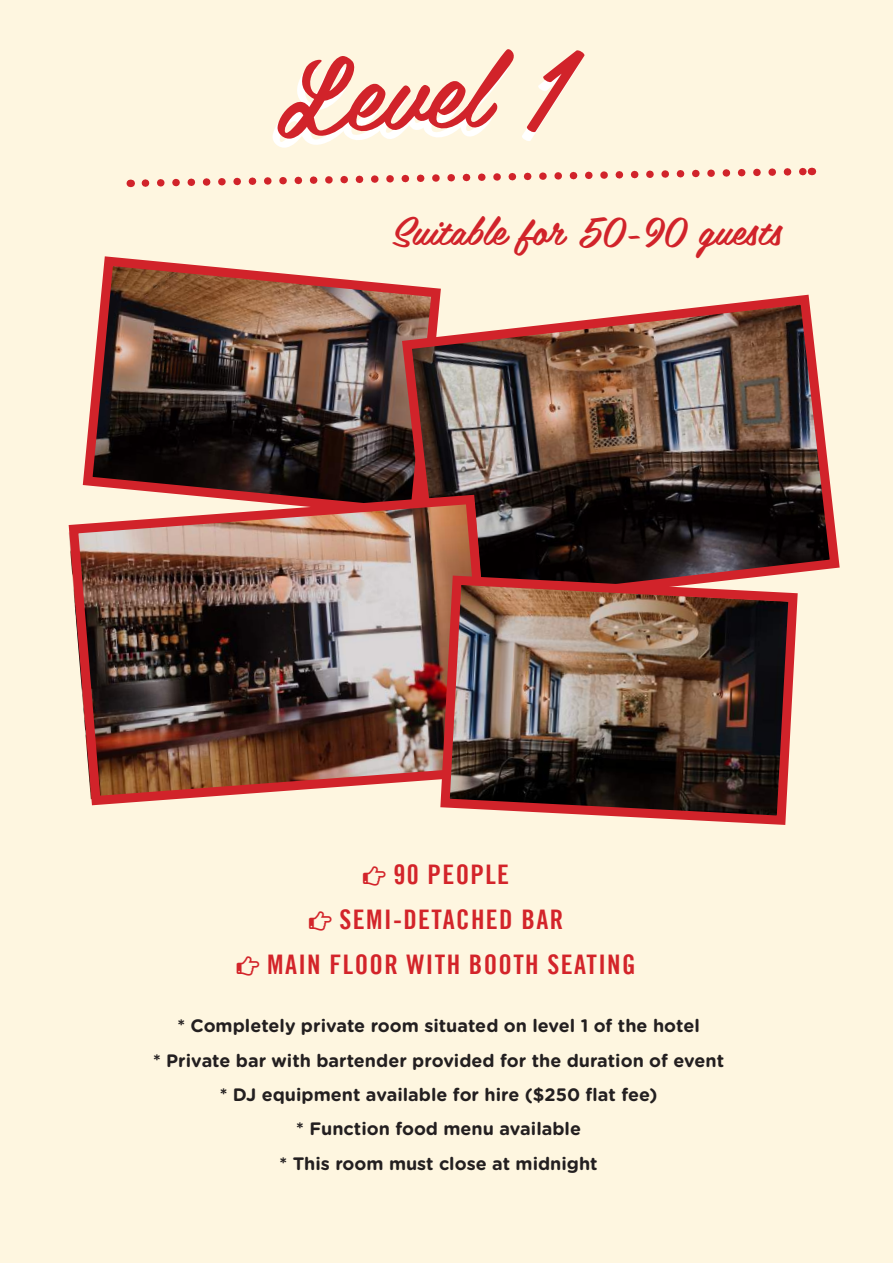
<style>
.page{position:relative;width:893px;height:1263px;background:#fef6e0}
.page>*{position:absolute;margin:0;border:0;box-sizing:border-box;transform-origin:0 0}
.t1{font:103.5px "Belinda";color:#d1232a}
.t2{font:39px "Belinda";color:#d1232a}
.t3{font:27px/45.2px "Trade Gothic Bold Cond Twenty";letter-spacing:.05em;color:#d3242a;text-align:center}
.t4{font:700 18px/34.3px "Gotham Rounded";color:#231f20;text-align:center}
</style>
<div class="page">
<img style="left:82px;top:256px;width:359px;height:234px">
<img style="left:397px;top:290px;width:443px;height:282px">
<svg style="left:141px;top:167px;width:671px;height:20px"></svg>
<img style="left:68px;top:490px;width:434px;height:316px">
<img style="left:436px;top:571px;width:366px;height:254px">
<h1 class="t1" style="left:270px;top:9px;width:286px;rotate:-2deg">Level 1</h1>
<h2 class="t2" style="left:391px;top:198px;width:392px">Suitable for 50-90 guests</h2>
<h3 class="t3" style="left:267px;top:851px;width:370px">90 PEOPLE<br>SEMI-DETACHED BAR<br>MAIN FLOOR WITH BOOTH SEATING</h3>
<p class="t4" style="left:153px;top:1008px;width:572px">* Completely private room situated on level 1 of the hotel<br>* Private bar with bartender provided for the duration of event * DJ equipment available for hire ($250 flat fee)<br>* Function food menu available<br>* This room must close at midnight</p>
</div>
